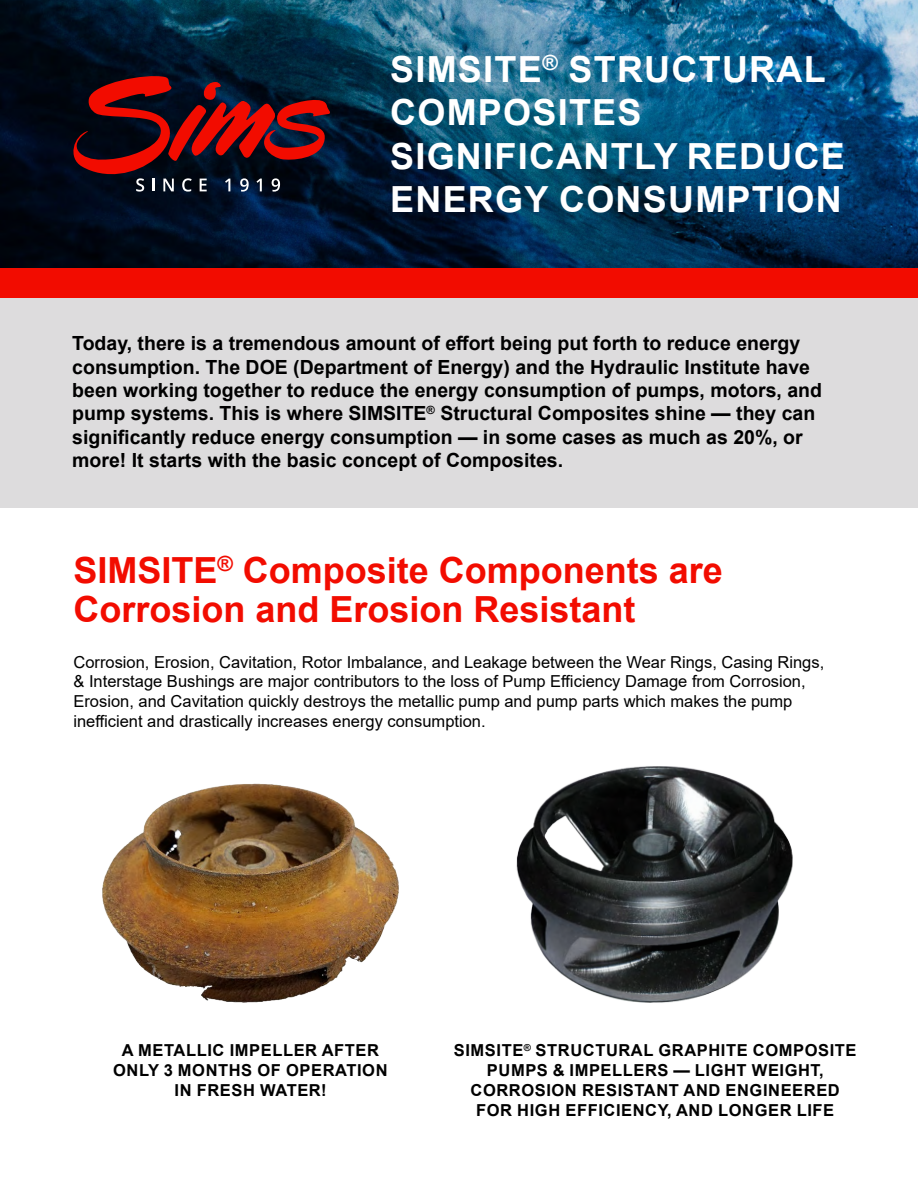
<style>
.page{position:relative;width:918px;height:1188px;background:#fff}
.page>*{position:absolute;margin:0;border:0;box-sizing:border-box;transform-origin:0 0}
.t1{font:700 36px/43.2px "Arial";letter-spacing:.035em;color:#fff}
.t2{font:700 36px/39px "Arial";color:#f20c00}
.t3{font:700 19.5px/23.4px "Arial";color:#000}
.t4{font:16.5px/19.8px "Arial";color:#000}
.t5{font:700 16.5px/19.8px "Arial";letter-spacing:.035em;color:#000;text-align:center}
</style>
<div class="page">
<img style="left:0;top:0;width:918px;height:268px">
<div style="left:0;top:268px;width:918px;height:30px;background:#f20c00"></div>
<div style="left:0;top:298px;width:918px;height:210px;background:#dddcdd"></div>
<svg style="left:65px;top:73px;width:268px;height:119px;background:#44111a"></svg>
<img style="left:516px;top:766px;width:277px;height:237px">
<img style="left:102px;top:783px;width:297px;height:220px">
<h1 class="t1" style="left:390px;top:48px;width:456px">SIMSITE<sup>®</sup> STRUCTURAL<br>COMPOSITES<br>SIGNIFICANTLY REDUCE<br>ENERGY CONSUMPTION</h1>
<p class="t3" style="left:72px;top:332px;width:751px">Today, there is a tremendous amount of effort being put forth to reduce energy consumption. The DOE (Department of Energy) and the Hydraulic Institute have been working together to reduce the energy consumption of pumps, motors, and pump systems. This is where SIMSITE<sup>®</sup> Structural Composites shine — they can significantly reduce energy consumption — in some cases as much as 20%, or more! It starts with the basic concept of Composites.</p>
<h1 class="t2" style="left:73px;top:552px;width:651px">SIMSITE<sup>®</sup> Composite Components are<br>Corrosion and Erosion Resistant</h1>
<p class="t4" style="left:73px;top:652px;width:752px">Corrosion, Erosion, Cavitation, Rotor Imbalance, and Leakage between the Wear Rings, Casing Rings, &amp; Interstage Bushings are major contributors to the loss of Pump Efficiency Damage from Corrosion, Erosion, and Cavitation quickly destroys the metallic pump and pump parts which makes the pump inefficient and drastically increases energy consumption.</p>
<p class="t5" style="left:113px;top:1041px;width:276px">A METALLIC IMPELLER AFTER<br>ONLY 3 MONTHS OF OPERATION<br>IN FRESH WATER!</p>
<p class="t5" style="left:454px;top:1041px;width:404px">SIMSITE<sup>®</sup> STRUCTURAL GRAPHITE COMPOSITE PUMPS &amp; IMPELLERS — LIGHT WEIGHT, CORROSION RESISTANT AND ENGINEERED FOR HIGH EFFICIENCY, AND LONGER LIFE</p>
</div>
